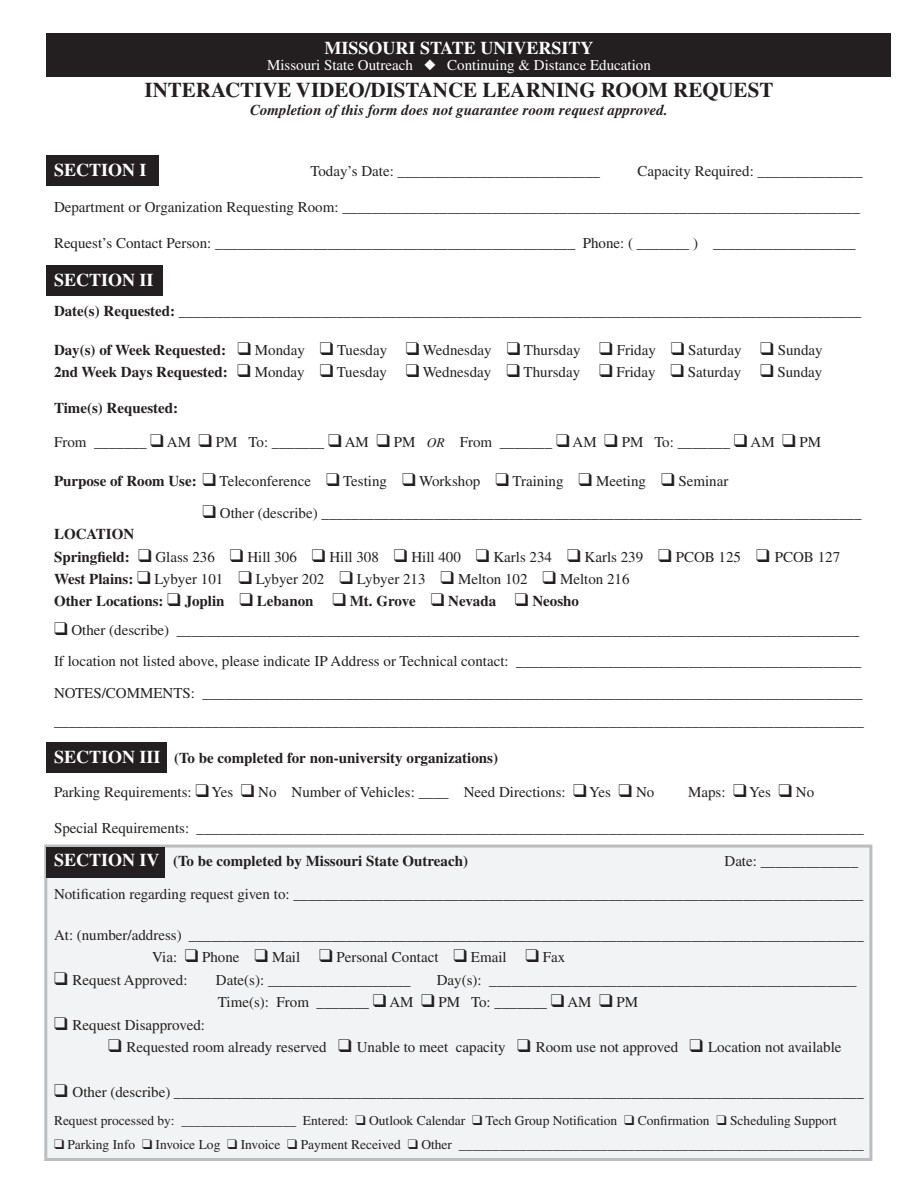
<style>
.page{position:relative;width:918px;height:1188px;background:#fff}
.page>*{position:absolute;margin:0;border:0;box-sizing:border-box;transform-origin:0 0}
.t1{font:700 21px "Times";color:#231f20}
.t2{font:700 18px "Times";color:#fff}
.t3{font:15px "Times";color:#231f20}
.t4{font:700 15px "Times";color:#231f20}
.t5{font:italic 700 15px "Times";color:#231f20}
.t6{font:15px "Times";color:#fff}
.t7{font:13.5px "Times";color:#231f20}
.s1{font-weight:700}
.s2{font-style:italic;font-size:13.5px}
.s3{font-size:18px;color:#fff}
</style>
<div class="page">
<div style="left:46px;top:33px;width:845px;height:44px;background:#231f20"></div>
<div style="left:46px;top:266px;width:117px;height:30px;background:#231f20"></div>
<div style="left:46px;top:742px;width:121px;height:31px;background:#231f20"></div>
<div style="left:44px;top:845px;width:828px;height:316px;background:#f2f3f4;border:3px solid #bcbdc0"></div>
<div style="left:46px;top:847px;width:119px;height:31px;background:#231f20"></div>
<div style="left:46px;top:156px;width:113px;height:30px;background:#231f20"></div>
<p class="t2" style="left:325px;top:37px;width:270px">MISSOURI STATE UNIVERSITY</p>
<p class="t6" style="left:267px;top:57px;width:385px">Missouri State Outreach ◆ Continuing &amp; Distance Education</p>
<p class="t1" style="left:145px;top:77px;width:630px">INTERACTIVE VIDEO/DISTANCE LEARNING ROOM REQUEST</p>
<p class="t5" style="left:250px;top:101px;width:419px">Completion of this form does not guarantee room request approved.</p>
<p class="t2" style="left:54px;top:159px;width:94px">SECTION I</p>
<p class="t3" style="left:310px;top:162px;width:291px">Today’s Date: ___________________________</p>
<p class="t3" style="left:638px;top:162px;width:226px">Capacity Required: ______________</p>
<p class="t3" style="left:54px;top:198px;width:807px">Department or Organization Requesting Room: _____________________________________________________________________</p>
<p class="t3" style="left:54px;top:234px;width:803px">Request’s Contact Person: ________________________________________________ Phone: ( _______ ) ___________________</p>
<p class="t2" style="left:54px;top:269px;width:101px">SECTION II</p>
<p class="t3" style="left:54px;top:302px;width:809px"><span class="s1">Date(s) Requested:</span> ___________________________________________________________________________________________</p>
<p class="t3" style="left:54px;top:342px;width:770px"><span class="s1">Day(s) of Week Requested:</span> ❑ Monday ❑ Tuesday ❑ Wednesday ❑ Thursday ❑ Friday ❑ Saturday ❑ Sunday</p>
<p class="t3" style="left:54px;top:364px;width:770px"><span class="s1">2nd Week Days Requested:</span> ❑ Monday ❑ Tuesday ❑ Wednesday ❑ Thursday ❑ Friday ❑ Saturday ❑ Sunday</p>
<p class="t4" style="left:54px;top:399px;width:126px">Time(s) Requested:</p>
<p class="t3" style="left:54px;top:433px;width:769px">From _______ ❑ AM ❑ PM To: _______ ❑ AM ❑ PM <span class="s2">OR</span> From _______ ❑ AM ❑ PM To: _______ ❑ AM ❑ PM</p>
<p class="t3" style="left:54px;top:473px;width:676px"><span class="s1">Purpose of Room Use:</span> ❑ Teleconference ❑ Testing ❑ Workshop ❑ Training ❑ Meeting ❑ Seminar</p>
<p class="t3" style="left:203px;top:505px;width:661px">❑ Other (describe) ________________________________________________________________________</p>
<p class="t4" style="left:54px;top:525px;width:82px">LOCATION</p>
<p class="t3" style="left:54px;top:549px;width:788px"><span class="s1">Springfield:</span> ❑ Glass 236 ❑ Hill 306 ❑ Hill 308 ❑ Hill 400 ❑ Karls 234 ❑ Karls 239 ❑ PCOB 125 ❑ PCOB 127</p>
<p class="t3" style="left:54px;top:571px;width:577px"><span class="s1">West Plains:</span> ❑ Lybyer 101 ❑ Lybyer 202 ❑ Lybyer 213 ❑ Melton 102 ❑ Melton 216</p>
<p class="t4" style="left:54px;top:592px;width:527px">Other Locations: ❑ Joplin ❑ Lebanon ❑ Mt. Grove ❑ Nevada ❑ Neosho</p>
<p class="t3" style="left:54px;top:621px;width:807px">❑ Other (describe) ___________________________________________________________________________________________</p>
<p class="t3" style="left:54px;top:653px;width:809px">If location not listed above, please indicate IP Address or Technical contact: ______________________________________________</p>
<p class="t3" style="left:54px;top:684px;width:810px">NOTES/COMMENTS: ________________________________________________________________________________________</p>
<p class="t3" style="left:54px;top:713px;width:811px">____________________________________________________________________________________________________________</p>
<p class="t4" style="left:54px;top:749px;width:446px"><span class="s3">SECTION III</span> (To be completed for non-university organizations)</p>
<p class="t3" style="left:54px;top:784px;width:602px">Parking Requirements: ❑ Yes ❑ No Number of Vehicles: ____ Need Directions: ❑ Yes ❑ No</p>
<p class="t3" style="left:688px;top:784px;width:128px">Maps: ❑ Yes ❑ No</p>
<p class="t3" style="left:54px;top:820px;width:811px">Special Requirements: _________________________________________________________________________________________</p>
<p class="t4" style="left:54px;top:852px;width:416px"><span class="s3">SECTION IV</span> (To be completed by Missouri State Outreach)</p>
<p class="t3" style="left:725px;top:853px;width:135px">Date: _____________</p>
<p class="t3" style="left:54px;top:886px;width:811px">Notification regarding request given to: ____________________________________________________________________________</p>
<p class="t3" style="left:54px;top:926px;width:811px">At: (number/address) __________________________________________________________________________________________</p>
<p class="t3" style="left:152px;top:949px;width:414px">Via: ❑ Phone ❑ Mail ❑ Personal Contact ❑ Email ❑ Fax</p>
<p class="t3" style="left:54px;top:971px;width:135px">❑ Request Approved:</p>
<p class="t3" style="left:216px;top:971px;width:196px">Date(s): ___________________</p>
<p class="t3" style="left:437px;top:971px;width:421px">Day(s): _________________________________________________</p>
<p class="t3" style="left:218px;top:994px;width:422px">Time(s): From _______ ❑ AM ❑ PM To: _______ ❑ AM ❑ PM</p>
<p class="t3" style="left:54px;top:1016px;width:153px">❑ Request Disapproved:</p>
<p class="t3" style="left:108px;top:1039px;width:735px">❑ Requested room already reserved ❑ Unable to meet capacity ❑ Room use not approved ❑ Location not available</p>
<p class="t3" style="left:54px;top:1084px;width:811px">❑ Other (describe) ____________________________________________________________________________________________</p>
<p class="t7" style="left:54px;top:1113px;width:784px">Request processed by: _________________ Entered: ❑ Outlook Calendar ❑ Tech Group Notification ❑ Confirmation ❑ Scheduling Support</p>
<p class="t7" style="left:54px;top:1137px;width:811px">❑ Parking Info ❑ Invoice Log ❑ Invoice ❑ Payment Received ❑ Other ____________________________________________________________</p>
</div>
